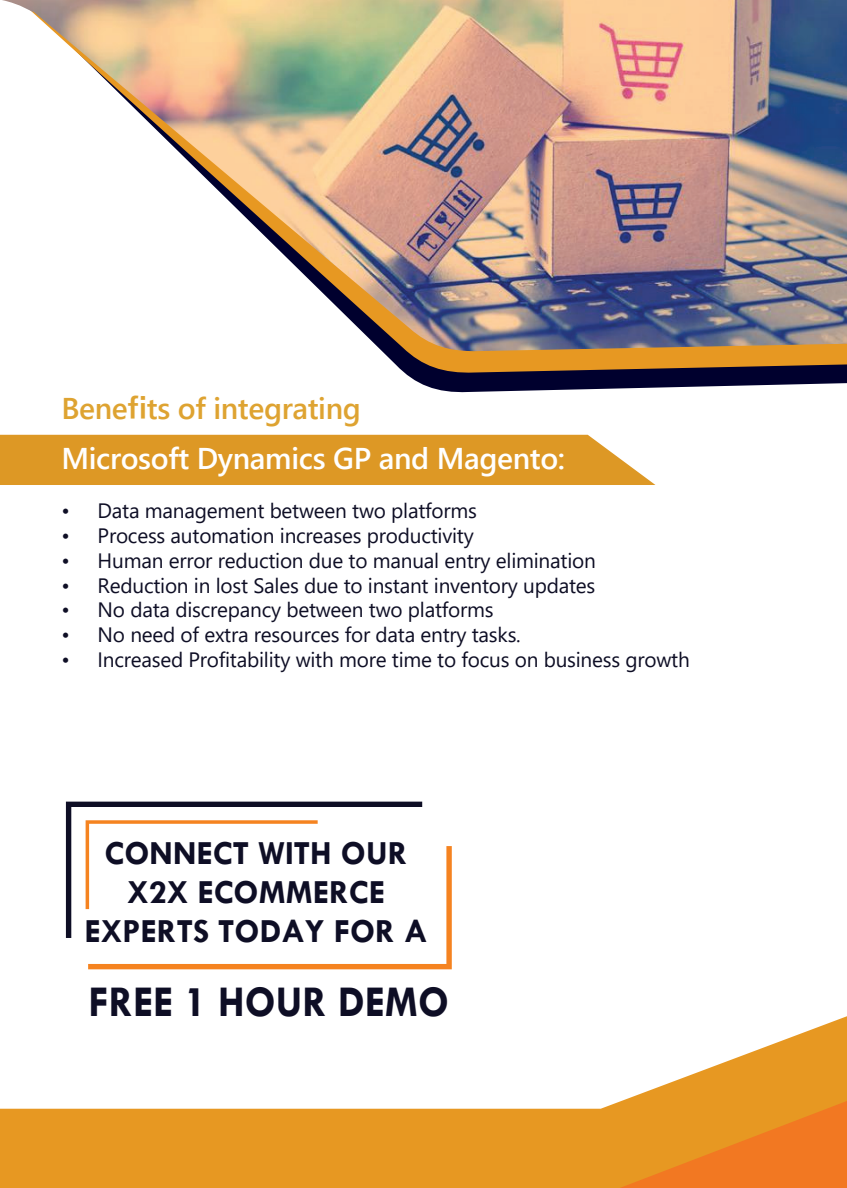
<style>
.page{position:relative;width:847px;height:1188px;background:#fff}
.page>*{position:absolute;margin:0;border:0;box-sizing:border-box;transform-origin:0 0}
.t1{font:700 44.25px "Tw Cen";color:#0e0e25;scale:.95 1}
.t2{font:700 34.05px/38.5px "Tw Cen";color:#0e0e25;text-align:center}
.t3{font:700 30px "Yu Gothic UI";letter-spacing:-.01em;color:#fff}
.t4{font:700 30px "Yu Gothic UI";letter-spacing:-.01em;color:#dea331}
.t5{font:20.85px "Segoe UI";letter-spacing:-.01em;color:#0e0e25}
</style>
<div class="page">
<svg style="left:0;top:1016px;width:847px;height:172px"></svg>
<svg style="left:406px;top:374px;width:441px;height:19px;fill:#00002e"></svg>
<svg style="left:383px;top:352px;width:464px;height:22px;fill:#e79822"></svg>
<img style="left:2px;top:0;width:845px;height:352px">
<div style="left:0;top:435px;width:655px;height:50px;background:#dd9825"></div>
<svg style="left:66px;top:802px;width:356px;height:136px"></svg>
<svg style="left:88px;top:846px;width:364px;height:123px"></svg>
<svg style="left:86px;top:820px;width:232px;height:89px"></svg>
<h3 class="t4" style="left:61px;top:391px;width:301px">Benefits of integrating</h3>
<h3 class="t3" style="left:61px;top:441px;width:505px">Microsoft Dynamics GP and Magento:</h3>
<p class="t5" style="left:61px;top:491px;width:417px">• Data management between two platforms</p>
<p class="t5" style="left:61px;top:516px;width:414px">• Process automation increases productivity</p>
<p class="t5" style="left:61px;top:541px;width:536px">• Human error reduction due to manual entry elimination</p>
<p class="t5" style="left:61px;top:565px;width:535px">• Reduction in lost Sales due to instant inventory updates</p>
<p class="t5" style="left:61px;top:590px;width:434px">• No data discrepancy between two platforms</p>
<p class="t5" style="left:61px;top:615px;width:461px">• No need of extra resources for data entry tasks.</p>
<p class="t5" style="left:61px;top:640px;width:630px">• Increased Profitability with more time to focus on business growth</p>
<h2 class="t2" style="left:85px;top:834px;width:345px">CONNECT WITH OUR<br>X2X ECOMMERCE<br>EXPERTS TODAY FOR A</h2>
<h1 class="t1" style="left:89px;top:976px;width:381px">FREE 1 HOUR DEMO</h1>
</div>
